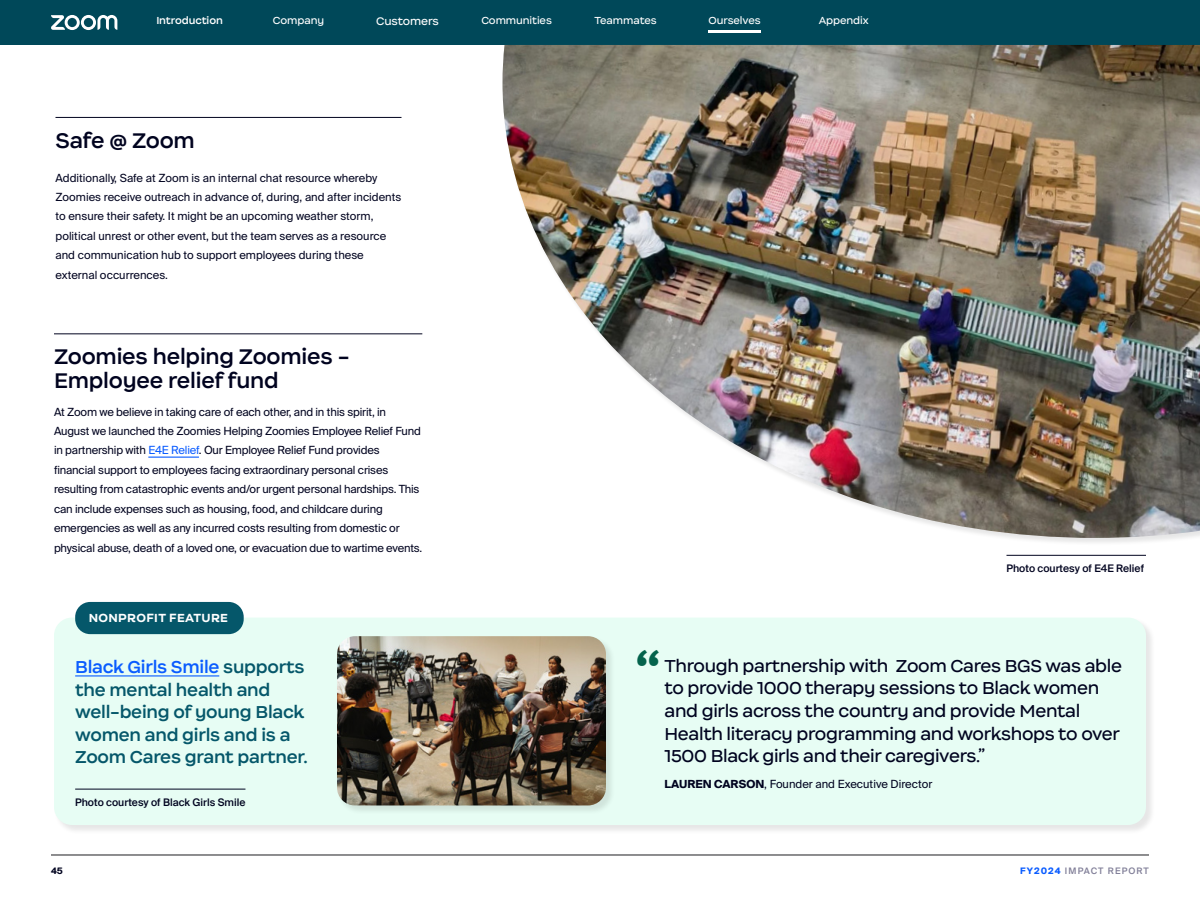
<style>
.page{position:relative;width:1200px;height:900px;background:#fff}
.page>*{position:absolute;margin:0;border:0;box-sizing:border-box;transform-origin:0 0}
.t1{font:900 42px "Happy Display";color:#04634c}
.t2{font:600 20.25px/24px "Happy Display";letter-spacing:-.01em;color:#00031f}
.t3{font:16.5px/22.5px "Happy Display";letter-spacing:-.02em;color:#00031f}
.t4{font:600 16.5px/22.5px "Happy Display";letter-spacing:-.015em;color:#05576a}
.t5{font:11.25px/19.5px "Almaden Sans";letter-spacing:-.015em;color:#00031f}
.t6{font:700 11.25px "Happy Display";letter-spacing:.03em;color:#fff}
.t7{font:500 10.5px "Almaden Sans";color:#00031f}
.t8{font:10.5px "Happy Display";letter-spacing:-.01em;color:#fff}
.t9{font:9.75px "Happy Display";letter-spacing:-.01em;color:#fff}
.t10{font:600 9.75px "Happy Display";letter-spacing:-.01em;color:#fff}
.t11{font:500 9px "Almaden Sans";letter-spacing:.125em;color:#828099}
.t12{font:700 9px "Almaden Sans";color:#00031f}
.s1{color:#0a5cff}
.s2{font-weight:700}
.s3{font-weight:700;color:#0a5cff}
</style>
<div class="page">
<div style="left:0;top:0;width:1200px;height:45px;background:#004859"></div>
<svg style="left:51px;top:15px;width:66px;height:15px"></svg>
<hr style="left:51px;top:855px;width:1098px;height:1px;background:#1d1d21">
<hr style="left:709px;top:30px;width:52px;height:2px;background:#fff">
<div style="left:54px;top:617px;width:1101px;height:218px;background:#000;opacity:.1"></div>
<div style="left:54px;top:618px;width:1092px;height:207px;background:#e7fdf4;border-radius:18px"></div>
<hr style="left:75px;top:675px;width:144px;height:1px;background:#0a5cff">
<div style="left:337px;top:636px;width:279px;height:179px;background:#000;opacity:.1"></div>
<img style="left:337px;top:636px;width:269px;height:170px">
<hr style="left:75px;top:789px;width:170px;height:1px;background:#00031f">
<div style="left:75px;top:602px;width:169px;height:32px;background:#05576a;border-radius:15px"></div>
<hr style="left:54px;top:333px;width:368px;height:1px;background:#00031f">
<hr style="left:148px;top:457px;width:51px;height:1px;background:#0a5cff">
<hr style="left:56px;top:117px;width:346px;height:1px;background:#00031f">
<img style="left:502px;top:45px;width:698px;height:493px">
<hr style="left:1006px;top:555px;width:140px;height:1px;background:#00031f">
<p class="t10" style="left:156px;top:15px;width:68px">Introduction</p>
<p class="t9" style="left:273px;top:15px;width:53px">Company</p>
<p class="t8" style="left:376px;top:15px;width:64px">Customers</p>
<p class="t9" style="left:481px;top:15px;width:72px">Communities</p>
<p class="t9" style="left:595px;top:15px;width:64px">Teammates</p>
<p class="t9" style="left:709px;top:15px;width:54px">Ourselves</p>
<p class="t9" style="left:819px;top:15px;width:51px">Appendix</p>
<h2 class="t2" style="left:56px;top:129px;width:141px">Safe @ Zoom</h2>
<p class="t5" style="left:56px;top:168px;width:347px">Additionally, Safe at Zoom is an internal chat resource whereby Zoomies receive outreach in advance of, during, and after incidents to ensure their safety. It might be an upcoming weather storm, political unrest or other event, but the team serves as a resource and communication hub to support employees during these external occurrences.</p>
<h2 class="t2" style="left:54px;top:345px;width:297px">Zoomies helping Zoomies -<br>Employee relief fund</h2>
<p class="t5" style="left:54px;top:402px;width:370px">At Zoom we believe in taking care of each other, and in this spirit, in August we launched the Zoomies Helping Zoomies Employee Relief Fund in partnership with <span class="s1">E4E Relief</span>. Our Employee Relief Fund provides financial support to employees facing extraordinary personal crises resulting from catastrophic events and/or urgent personal hardships. This can include expenses such as housing, food, and childcare during emergencies as well as any incurred costs resulting from domestic or physical abuse, death of a loved one, or evacuation due to wartime events.</p>
<p class="t6" style="left:89px;top:611px;width:141px">NONPROFIT FEATURE</p>
<p class="t7" style="left:1006px;top:562px;width:139px">Photo courtesy of E4E Relief</p>
<h1 class="t1" style="left:636px;top:641px;width:26px">“</h1>
<h3 class="t4" style="left:75px;top:656px;width:234px"><span class="s1">Black Girls Smile</span> supports the mental health and well-being of young Black women and girls and is a<br>Zoom Cares grant partner.</h3>
<h3 class="t3" style="left:664px;top:655px;width:459px">Through partnership with Zoom Cares BGS was able to provide 1000 therapy sessions to Black women and girls across the country and provide Mental Health literacy programming and workshops to over 1500 Black girls and their caregivers.”</h3>
<p class="t5" style="left:664px;top:774px;width:269px"><span class="s2">LAUREN CARSON</span>, Founder and Executive Director</p>
<p class="t7" style="left:75px;top:796px;width:172px">Photo courtesy of Black Girls Smile</p>
<p class="t12" style="left:51px;top:865px;width:13px">45</p>
<p class="t11" style="left:1020px;top:865px;width:130px"><span class="s3">FY2024</span> IMPACT REPORT</p>
</div>
